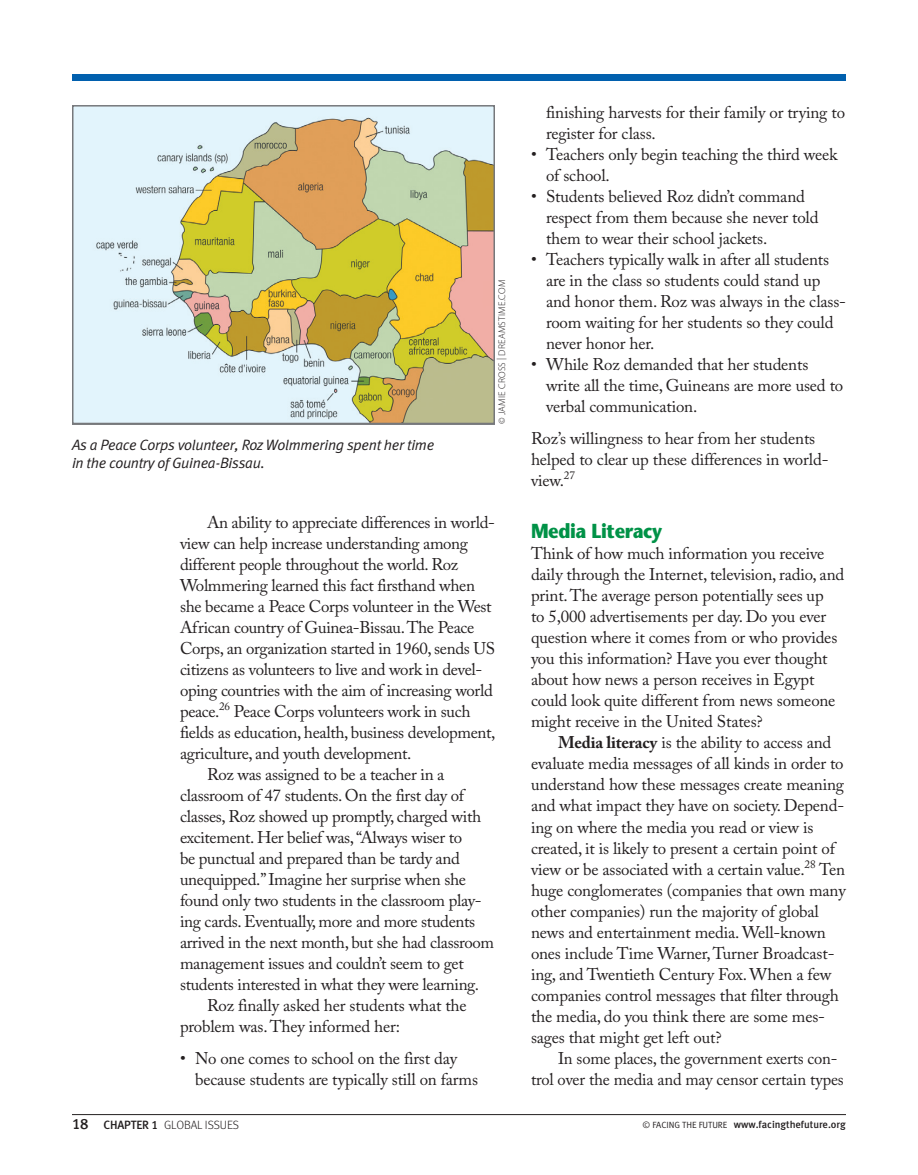
<style>
.page{position:relative;width:918px;height:1175px;background:#fff}
.page>*{position:absolute;margin:0;border:0;box-sizing:border-box;transform-origin:0 0}
.C_HEAD{font:700 20.25px "Stone Sans";letter-spacing:-.02em;color:#009247;scale:.9 1}
.TEXT-INDENTED{font:16.8px/21px "Adobe Caslon Pro";letter-spacing:-.02em;color:#231f20}
.TEXT-BULLETED{font:16.8px/21px "Adobe Caslon Pro";letter-spacing:-.01em;color:#231f20}
.TEXT-NOT_INDENTED{font:16.8px/21px "Adobe Caslon Pro";letter-spacing:-.01em;color:#231f20}
.CAPTION{font:italic 15px/18px "HSS Meta";letter-spacing:-.02em;color:#231f20}
.t1{font:300 12px "HSS Meta";letter-spacing:-.01em;color:#231f20}
.t2{font:500 10.5px "HSS Meta";color:#231f20}
.CREDIT{font:300 9.75px "Myriad Pro";letter-spacing:.02em;color:#231f20}
.s1{font-weight:700}
.s2{font-weight:500;font-size:15px}
.s3{font-weight:500}
.s4{font-weight:400;font-size:9px}
</style>
<div class="page">
<hr style="left:72px;top:1114px;width:774px;height:1px;background:#231f20">
<div style="left:72px;top:74px;width:774px;height:6px;background:#0160ae"></div>
<img style="left:75px;top:108px;width:417px;height:313px">
<div style="left:72px;top:105px;width:423px;height:319px;border:2px solid #76787b"></div>
<p class="CAPTION" style="left:72px;top:435px;width:364px">As a Peace Corps volunteer, Roz Wolmmering spent her time in the country of Guinea-Bissau.</p>
<p class="CREDIT" style="left:497px;top:424px;width:146px;rotate:-90deg">© JAMIE CROSS | DREAMSTIME.COM</p>
<p class="TEXT-INDENTED" style="left:180px;top:511px;width:317px;text-indent:27px">An ability to appreciate differences in world&shy;view can help increase understanding among different people throughout the world. Roz Wolmmering learned this fact firsthand when she became a Peace Corps volunteer in the West African country of Guinea-Bissau. The Peace Corps, an organization started in 1960, sends US citizens as volunteers to live and work in devel&shy;oping countries with the aim of increasing world peace.<sup>26</sup> Peace Corps volunteers work in such fields as education, health, business development, agriculture, and youth development.</p>
<p class="TEXT-INDENTED" style="left:180px;top:763px;width:316px;text-indent:27px">Roz was assigned to be a teacher in a classroom of 47 students. On the first day of classes, Roz showed up promptly, charged with excitement. Her belief was, “Always wiser to<br>be punctual and prepared than be tardy and unequipped.” Imagine her surprise when she found only two students in the classroom play&shy;ing cards. Eventually, more and more students arrived in the next month, but she had classroom management issues and couldn’t seem to get students interested in what they were learning.</p>
<p class="TEXT-INDENTED" style="left:180px;top:994px;width:288px;text-indent:27px">Roz finally asked her students what the problem was. They informed her:</p>
<p class="TEXT-BULLETED" style="left:195px;top:1047px;width:285px;text-indent:-15px">• No one comes to school on the first day because students are typically still on farms</p>
<p class="TEXT-BULLETED" style="left:546px;top:102px;width:301px">finishing harvests for their family or trying to register for class.</p>
<p class="TEXT-BULLETED" style="left:546px;top:144px;width:293px;text-indent:-15px">• Teachers only begin teaching the third week of school.</p>
<p class="TEXT-BULLETED" style="left:546px;top:186px;width:274px;text-indent:-15px">• Students believed Roz didn’t command respect from them because she never told them to wear their school jackets.</p>
<p class="TEXT-BULLETED" style="left:546px;top:249px;width:302px;text-indent:-15px">• Teachers typically walk in after all students are in the class so students could stand up and honor them. Roz was always in the class&shy;room waiting for her students so they could never honor her.</p>
<p class="TEXT-BULLETED" style="left:546px;top:354px;width:299px;text-indent:-15px">• While Roz demanded that her students write all the time, Guineans are more used to verbal communication.</p>
<p class="TEXT-NOT_INDENTED" style="left:531px;top:427px;width:299px">Roz’s willingness to hear from her students helped to clear up these differences in world&shy;view.<sup>27</sup></p>
<p class="C_HEAD" style="left:531px;top:518px;width:148px">Media Literacy</p>
<p class="TEXT-NOT_INDENTED" style="left:531px;top:543px;width:315px">Think of how much information you receive daily through the Internet, television, radio, and print. The average person potentially sees up<br>to 5,000 advertisements per day. Do you ever question where it comes from or who provides you this information? Have you ever thought about how news a person receives in Egypt could look quite different from news someone might receive in the United States?</p>
<p class="TEXT-INDENTED" style="left:531px;top:732px;width:316px;text-indent:27px"><span class="s1">Media literacy</span> is the ability to access and evaluate media messages of all kinds in order to understand how these messages create meaning and what impact they have on society. Depend&shy;ing on where the media you read or view is created, it is likely to present a certain point of view or be associated with a certain value.<sup>28</sup> Ten huge conglomerates (companies that own many other companies) run the majority of global news and entertainment media. Well-known ones include Time Warner, Turner Broadcast&shy;ing, and Twentieth Century Fox. When a few companies control messages that filter through the media, do you think there are some mes&shy;sages that might get left out?</p>
<p class="TEXT-INDENTED" style="left:531px;top:1047px;width:314px;text-indent:27px">In some places, the government exerts con&shy;trol over the media and may censor certain types</p>
<p class="t1" style="left:72px;top:1118px;width:168px"><span class="s2">18</span> <span class="s3">CHAPTER 1</span> GLOBAL ISSUES</p>
<p class="t2" style="left:643px;top:1117px;width:205px"><span class="s4">© FACING THE FUTURE</span> www.facingthefuture.org</p>
</div>
